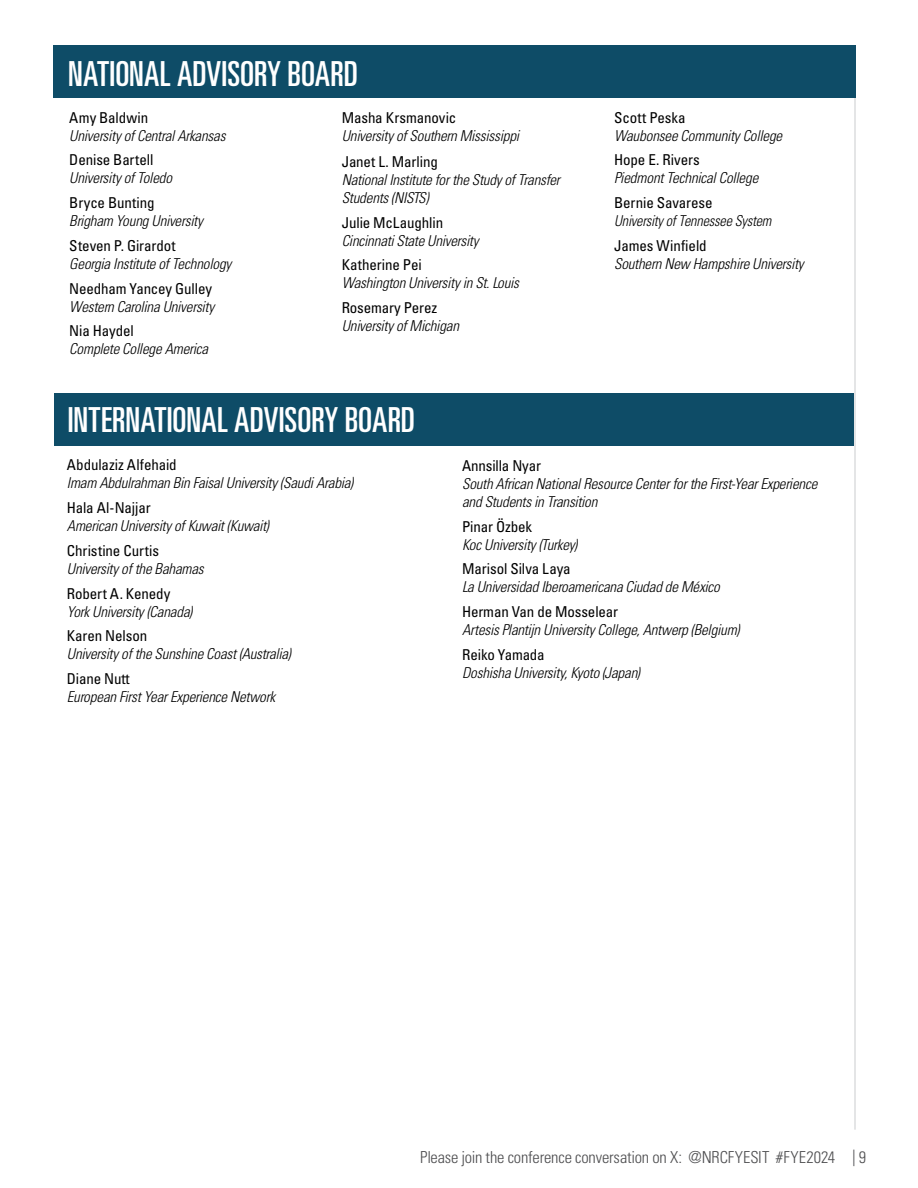
<style>
.page{position:relative;width:918px;height:1188px;background:#fff}
.page>*{position:absolute;margin:0;border:0;box-sizing:border-box;transform-origin:0 0}
.Body_9{font:ultra-condensed 34.5px "Univers LT Std";color:#fff}
.t1{font:300 condensed 16.5px "Univers LT Std";letter-spacing:-.01em;color:#4d4d4f}
.Body_9-2{font:italic 300 condensed 15px/18px "Univers LT Std";letter-spacing:-.015em;color:#000}
.Body_Header_3{font:italic 300 condensed 15px/18px "Univers LT Std";letter-spacing:-.015em;color:#000}
.Body_9-3{font:condensed 15px "Univers LT Std";letter-spacing:-.005em;color:#000}
.Body_Header_3-2{font:italic 300 condensed 15px "Univers LT Std";letter-spacing:-.015em;color:#000;scale:.95 1}
.s1{font-weight:400;font-style:normal}
</style>
<div class="page">
<hr style="left:854px;top:71px;width:2px;height:1059px;background:#dcddde">
<div style="left:53px;top:45px;width:803px;height:53px;background:#0e4c67"></div>
<div style="left:55px;top:393px;width:799px;height:53px;background:#0e4c67"></div>
<p class="Body_9" style="left:68px;top:54px;width:291px">NATIONAL ADVISORY BOARD</p>
<p class="Body_9-3" style="left:69px;top:108px;width:80px">Amy Baldwin</p>
<p class="Body_9-2" style="left:69px;top:127px;width:158px">University of Central Arkansas</p>
<p class="Body_9-3" style="left:69px;top:151px;width:86px">Denise Bartell</p>
<p class="Body_9-2" style="left:69px;top:169px;width:104px">University of Toledo</p>
<p class="Body_9-3" style="left:69px;top:193px;width:87px">Bryce Bunting</p>
<p class="Body_9-2" style="left:69px;top:212px;width:135px">Brigham Young University</p>
<p class="Body_9-3" style="left:69px;top:236px;width:108px">Steven P. Girardot</p>
<p class="Body_Header_3" style="left:69px;top:255px;width:163px">Georgia Institute of Technology</p>
<p class="Body_9-3" style="left:69px;top:279px;width:144px">Needham Yancey Gulley</p>
<p class="Body_9-2" style="left:69px;top:298px;width:146px">Western Carolina University</p>
<p class="Body_9-3" style="left:69px;top:322px;width:66px">Nia Haydel</p>
<p class="Body_9-2" style="left:69px;top:340px;width:140px">Complete College America</p>
<p class="Body_9-3" style="left:342px;top:108px;width:116px">Masha Krsmanovic</p>
<p class="Body_9-2" style="left:342px;top:127px;width:179px">University of Southern Mississippi</p>
<p class="Body_9-3" style="left:342px;top:152px;width:98px">Janet L. Marling</p>
<p class="Body_9-2" style="left:342px;top:171px;width:220px">National Institute for the Study of Transfer<br>Students (NISTS)</p>
<p class="Body_9-3" style="left:342px;top:213px;width:103px">Julie McLaughlin</p>
<p class="Body_9-2" style="left:342px;top:232px;width:139px">Cincinnati State University</p>
<p class="Body_9-3" style="left:342px;top:256px;width:82px">Katherine Pei</p>
<p class="Body_9-2" style="left:342px;top:274px;width:179px">Washington University in St. Louis</p>
<p class="Body_9-3" style="left:342px;top:298px;width:97px">Rosemary Perez</p>
<p class="Body_9-2" style="left:342px;top:317px;width:119px">University of Michigan</p>
<p class="Body_9" style="left:68px;top:400px;width:349px">INTERNATIONAL ADVISORY BOARD</p>
<p class="Body_9-2" style="left:614px;top:109px;width:170px"><span class="s1">Scott Peska<br></span>Waubonsee Community College</p>
<p class="Body_9-3" style="left:614px;top:151px;width:87px">Hope E. Rivers</p>
<p class="Body_Header_3" style="left:614px;top:169px;width:146px">Piedmont Technical College</p>
<p class="Body_9-3" style="left:614px;top:193px;width:100px">Bernie Savarese</p>
<p class="Body_Header_3-2" style="left:614px;top:212px;width:167px">University of Tennessee System</p>
<p class="Body_9-3" style="left:614px;top:236px;width:94px">James Winfield</p>
<p class="Body_9-2" style="left:614px;top:255px;width:191px">Southern New Hampshire University</p>
<p class="Body_Header_3" style="left:67px;top:456px;width:288px"><span class="s1">Abdulaziz Alfehaid<br></span>Imam Abdulrahman Bin Faisal University (Saudi Arabia)</p>
<p class="Body_Header_3" style="left:67px;top:499px;width:203px"><span class="s1">Hala Al-Najjar<br></span>American University of Kuwait (Kuwait)</p>
<p class="Body_Header_3" style="left:67px;top:542px;width:138px"><span class="s1">Christine Curtis<br></span>University of the Bahamas</p>
<p class="Body_Header_3" style="left:67px;top:585px;width:127px"><span class="s1">Robert A. Kenedy<br></span>York University (Canada)</p>
<p class="Body_9-2" style="left:67px;top:627px;width:225px"><span class="s1">Karen Nelson<br></span>University of the Sunshine Coast (Australia)</p>
<p class="Body_9-2" style="left:67px;top:670px;width:210px"><span class="s1">Diane Nutt<br></span>European First Year Experience Network</p>
<p class="Body_9-2" style="left:462px;top:457px;width:357px"><span class="s1">Annsilla Nyar<br></span>South African National Resource Center for the First-Year Experience and Students in Transition</p>
<p class="Body_9-2" style="left:462px;top:517px;width:116px"><span class="s1">Pinar Özbek<br></span>Koc University (Turkey)</p>
<p class="Body_Header_3" style="left:462px;top:560px;width:259px"><span class="s1">Marisol Silva Laya<br></span>La Universidad Iberoamericana Ciudad de México</p>
<p class="Body_9-2" style="left:462px;top:603px;width:279px"><span class="s1">Herman Van de Mosselear<br></span>Artesis Plantijn University College, Antwerp (Belgium)</p>
<p class="Body_9-2" style="left:462px;top:646px;width:179px"><span class="s1">Reiko Yamada<br></span>Doshisha University, Kyoto (Japan)</p>
<p class="t1" style="left:420px;top:1147px;width:448px">Please join the conference conversation on X: @NRCFYESIT #FYE2024 | 9</p>
</div>
